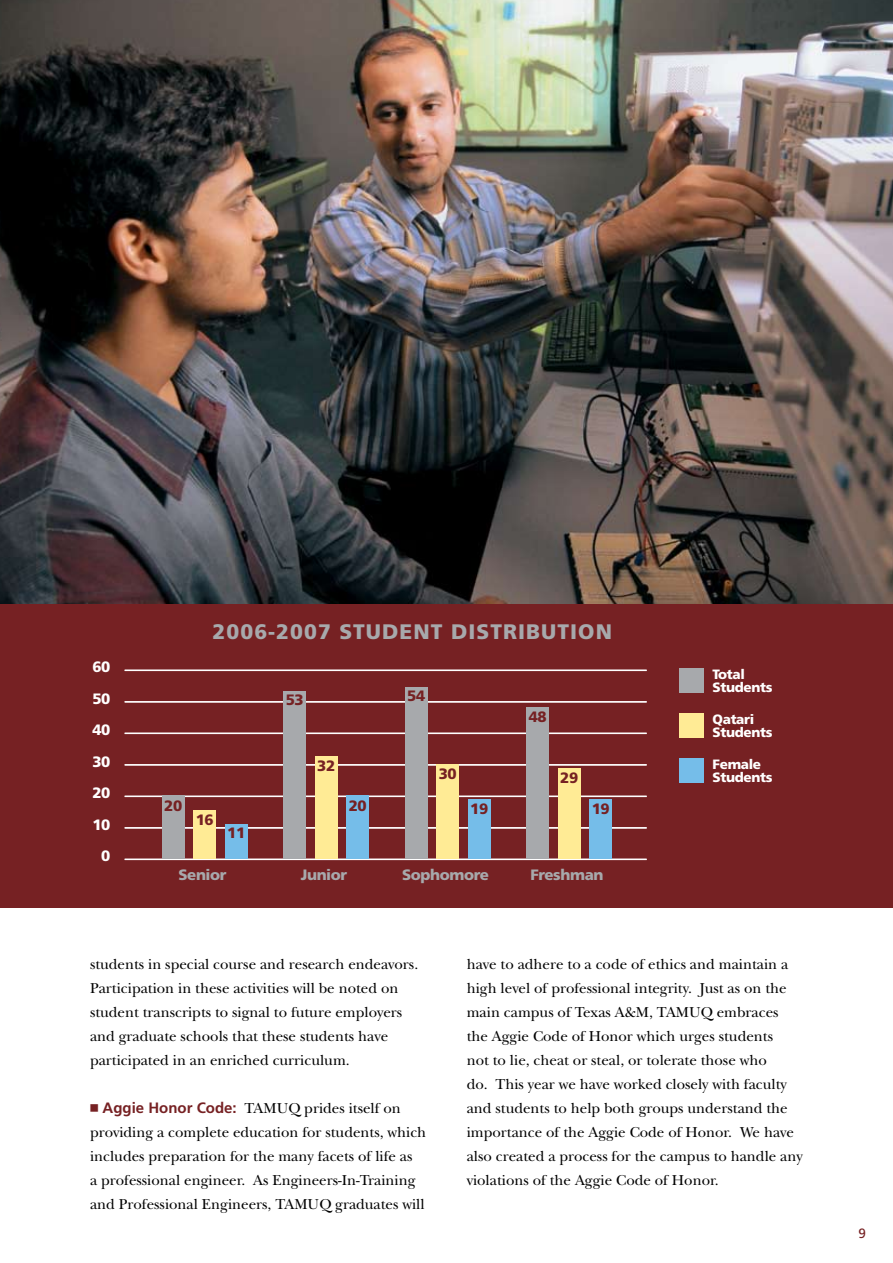
<style>
.page{position:relative;width:893px;height:1263px;background:#fff}
.page>*{position:absolute;margin:0;border:0;box-sizing:border-box;transform-origin:0 0}
.t1{font:900 21px "Frutiger LT Std";letter-spacing:.05em;color:#a7a9ac}
.t2{font:15px/24px "New Baskerville Std";color:#000}
.t3{font:900 15px "Frutiger LT Std";letter-spacing:-.025em;color:#a7a9ac}
.t4{font:900 15px "Frutiger LT Std";letter-spacing:-.025em;color:#762123}
.t5{font:900 15px "Frutiger LT Std";letter-spacing:-.025em;color:#fff}
.t6{font:900 13.5px/13.5px "Frutiger LT Std";letter-spacing:-.025em;color:#fff}
.t7{font:13.5px "Frutiger LT Std";color:#762123}
.s1{font-family:"Universal Newswith Comm Pi";color:#762123}
.s2{font-family:"Frutiger LT Std";font-weight:700;color:#762123}
</style>
<div class="page">
<img style="left:0;top:0;width:893px;height:604px">
<div style="left:0;top:604px;width:893px;height:304px;background:#762123"></div>
<hr style="left:125px;top:858px;width:522px;height:2px;background:#fff">
<hr style="left:125px;top:827px;width:522px;height:1px;background:#fff">
<hr style="left:125px;top:795px;width:522px;height:2px;background:#fff">
<hr style="left:125px;top:764px;width:522px;height:1px;background:#fff">
<hr style="left:125px;top:732px;width:522px;height:2px;background:#fff">
<hr style="left:125px;top:701px;width:522px;height:1px;background:#fff">
<hr style="left:125px;top:669px;width:522px;height:2px;background:#fff">
<div style="left:162px;top:796px;width:23px;height:63px;background:#a7a9ac"></div>
<div style="left:194px;top:810px;width:22px;height:49px;background:#ffeb95"></div>
<div style="left:225px;top:824px;width:23px;height:35px;background:#75bde9"></div>
<div style="left:284px;top:691px;width:22px;height:168px;background:#a7a9ac"></div>
<div style="left:315px;top:756px;width:23px;height:103px;background:#ffeb95"></div>
<div style="left:347px;top:796px;width:22px;height:63px;background:#75bde9"></div>
<div style="left:405px;top:687px;width:23px;height:172px;background:#a7a9ac"></div>
<div style="left:437px;top:765px;width:22px;height:94px;background:#ffeb95"></div>
<div style="left:468px;top:799px;width:23px;height:60px;background:#75bde9"></div>
<div style="left:527px;top:707px;width:22px;height:152px;background:#a7a9ac"></div>
<div style="left:558px;top:769px;width:23px;height:90px;background:#ffeb95"></div>
<div style="left:590px;top:799px;width:22px;height:60px;background:#75bde9"></div>
<div style="left:679px;top:669px;width:24px;height:24px;background:#a7a9ac"></div>
<div style="left:679px;top:714px;width:24px;height:24px;background:#ffeb95"></div>
<div style="left:679px;top:759px;width:24px;height:24px;background:#75bde9"></div>
<p class="t5" style="left:92px;top:658px;width:19px">60</p>
<p class="t5" style="left:92px;top:689px;width:19px">50</p>
<p class="t5" style="left:92px;top:721px;width:19px">40</p>
<p class="t5" style="left:92px;top:752px;width:19px">30</p>
<p class="t5" style="left:92px;top:784px;width:19px">20</p>
<p class="t5" style="left:92px;top:815px;width:19px">10</p>
<p class="t5" style="left:101px;top:847px;width:11px">0</p>
<h1 class="t1" style="left:213px;top:619px;width:401px">2006-2007 STUDENT DISTRIBUTION</h1>
<p class="t4" style="left:164px;top:796px;width:19px">20</p>
<p class="t4" style="left:196px;top:810px;width:19px">16</p>
<p class="t4" style="left:227px;top:823px;width:19px">11</p>
<p class="t4" style="left:286px;top:691px;width:19px">53</p>
<p class="t4" style="left:317px;top:756px;width:19px">32</p>
<p class="t4" style="left:349px;top:796px;width:19px">20</p>
<p class="t4" style="left:407px;top:687px;width:19px">54</p>
<p class="t4" style="left:439px;top:765px;width:19px">30</p>
<p class="t4" style="left:470px;top:799px;width:19px">19</p>
<p class="t4" style="left:529px;top:707px;width:19px">48</p>
<p class="t4" style="left:560px;top:769px;width:19px">29</p>
<p class="t4" style="left:592px;top:799px;width:19px">19</p>
<p class="t3" style="left:178px;top:866px;width:50px">Senior</p>
<p class="t3" style="left:301px;top:866px;width:48px">Junior</p>
<p class="t3" style="left:402px;top:866px;width:88px">Sophomore</p>
<p class="t3" style="left:530px;top:866px;width:74px">Freshman</p>
<p class="t6" style="left:713px;top:667px;width:61px">Total<br>Students</p>
<p class="t6" style="left:713px;top:712px;width:61px">Qatari<br>Students</p>
<p class="t6" style="left:713px;top:757px;width:61px">Female<br>Students</p>
<p class="t2" style="left:90px;top:952px;width:328px">students in special course and research endeavors.<br>Participation in these activities will be noted on student transcripts to signal to future employers and graduate schools that these students have participated in an enriched curriculum.</p>
<p class="t2" style="left:90px;top:1096px;width:338px"><span class="s1">n</span> <span class="s2">Aggie Honor Code:</span> TAMUQ prides itself on providing a complete education for students, which includes preparation for the many facets of life as<br>a professional engineer. As Engineers-In-Training and Professional Engineers, TAMUQ graduates will</p>
<p class="t2" style="left:467px;top:952px;width:338px">have to adhere to a code of ethics and maintain a high level of professional integrity. Just as on the main campus of Texas A&amp;M, TAMUQ embraces the Aggie Code of Honor which urges students<br>not to lie, cheat or steal, or tolerate those who<br>do. This year we have worked closely with faculty and students to help both groups understand the importance of the Aggie Code of Honor. We have also created a process for the campus to handle any violations of the Aggie Code of Honor.</p>
<p class="t7" style="left:858px;top:1225px;width:9px">9</p>
</div>
